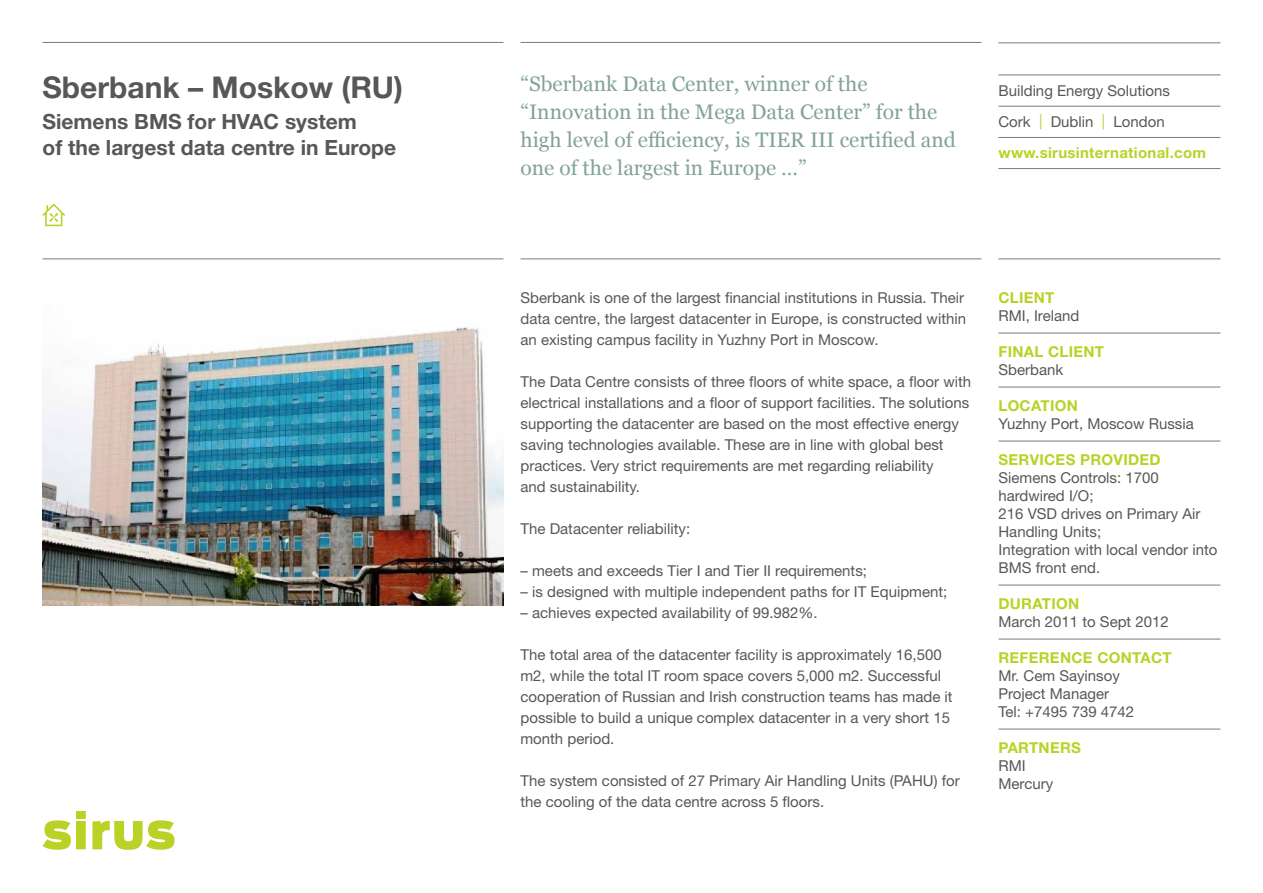
<style>
.page{position:relative;width:1263px;height:893px;background:#fff}
.page>*{position:absolute;margin:0;border:0;box-sizing:border-box;transform-origin:0 0}
.t1{font:700 30px "Helvetica Neue";color:#575756}
.t2{font:21px/28.2px "Georgia";color:#83a397}
.t3{font:700 21px/25.2px "Helvetica Neue";color:#575756}
.t4{font:15px/21px "Helvetica Neue";color:#575756}
.t5{font:700 15px "Helvetica Neue";letter-spacing:.02em;color:#bad126}
.s1{color:#bad126}
</style>
<div class="page">
<svg style="left:43px;top:811px;width:43px;height:39px"></svg>
<svg style="left:92px;top:820px;width:82px;height:30px"></svg>
<hr style="left:520px;top:259px;width:461px;height:1px;background:#7c7b7b">
<hr style="left:43px;top:259px;width:460px;height:1px;background:#7c7b7b">
<hr style="left:520px;top:42px;width:461px;height:1px;background:#7c7b7b">
<hr style="left:43px;top:42px;width:460px;height:1px;background:#7c7b7b">
<hr style="left:998px;top:259px;width:222px;height:1px;background:#7c7b7b">
<hr style="left:998px;top:43px;width:222px;height:1px;background:#7c7b7b">
<hr style="left:998px;top:168px;width:222px;height:1px;background:#7c7b7b">
<hr style="left:998px;top:137px;width:222px;height:1px;background:#7c7b7b">
<hr style="left:998px;top:106px;width:222px;height:1px;background:#7c7b7b">
<hr style="left:998px;top:75px;width:222px;height:1px;background:#7c7b7b">
<hr style="left:998px;top:333px;width:222px;height:1px;background:#7c7b7b">
<hr style="left:998px;top:387px;width:222px;height:1px;background:#7c7b7b">
<hr style="left:998px;top:441px;width:222px;height:1px;background:#7c7b7b">
<hr style="left:998px;top:585px;width:222px;height:1px;background:#7c7b7b">
<hr style="left:998px;top:639px;width:222px;height:1px;background:#7c7b7b">
<hr style="left:998px;top:729px;width:222px;height:1px;background:#7c7b7b">
<svg style="left:42px;top:204px;width:23px;height:22px"></svg>
<img style="left:43px;top:327px;width:460px;height:278px">
<h1 class="t1" style="left:43px;top:69px;width:362px">Sberbank – Moskow (RU)</h1>
<h2 class="t3" style="left:43px;top:109px;width:355px">Siemens BMS for HVAC system<br>of the largest data centre in Europe</h2>
<h2 class="t2" style="left:520px;top:68px;width:437px">“Sberbank Data Center, winner of the “Innovation in the Mega Data Center” for the high level of efficiency, is TIER III certified and one of the largest in Europe …”</h2>
<p class="t4" style="left:998px;top:80px;width:173px">Building Energy Solutions</p>
<p class="t4" style="left:998px;top:111px;width:168px">Cork <span class="s1">|</span> Dublin <span class="s1">|</span> London</p>
<p class="t5" style="left:998px;top:144px;width:209px">www.sirusinternational.com</p>
<p class="t4" style="left:520px;top:287px;width:447px">Sberbank is one of the largest financial institutions in Russia. Their data centre, the largest datacenter in Europe, is constructed within an existing campus facility in Yuzhny Port in Moscow.</p>
<p class="t4" style="left:520px;top:371px;width:452px">The Data Centre consists of three floors of white space, a floor with electrical installations and a floor of support facilities. The solutions supporting the datacenter are based on the most effective energy saving technologies available. These are in line with global best practices. Very strict requirements are met regarding reliability<br>and sustainability.</p>
<p class="t4" style="left:520px;top:518px;width:171px">The Datacenter reliability:</p>
<p class="t4" style="left:520px;top:560px;width:348px">– meets and exceeds Tier I and Tier II requirements;</p>
<p class="t4" style="left:520px;top:581px;width:428px">– is designed with multiple independent paths for IT Equipment;</p>
<p class="t4" style="left:520px;top:602px;width:299px">– achieves expected availability of 99.982%.</p>
<p class="t4" style="left:520px;top:644px;width:434px">The total area of the datacenter facility is approximately 16,500 m2, while the total IT room space covers 5,000 m2. Successful cooperation of Russian and Irish construction teams has made it possible to build a unique complex datacenter in a very short 15 month period.</p>
<p class="t4" style="left:520px;top:770px;width:441px">The system consisted of 27 Primary Air Handling Units (PAHU) for the cooling of the data centre across 5 floors.</p>
<p class="t5" style="left:998px;top:289px;width:57px">CLIENT</p>
<p class="t4" style="left:998px;top:305px;width:82px">RMI, Ireland</p>
<p class="t5" style="left:998px;top:343px;width:107px">FINAL CLIENT</p>
<p class="t4" style="left:998px;top:359px;width:66px">Sberbank</p>
<p class="t5" style="left:998px;top:397px;width:81px">LOCATION</p>
<p class="t4" style="left:998px;top:413px;width:197px">Yuzhny Port, Moscow Russia</p>
<p class="t5" style="left:998px;top:451px;width:164px">SERVICES PROVIDED</p>
<p class="t4" style="left:998px;top:469px;width:220px;line-height:18px">Siemens Controls: 1700 hardwired I/O;<br>216 VSD drives on Primary Air<br>Handling Units;<br>Integration with local vendor into<br>BMS front end.</p>
<p class="t5" style="left:998px;top:595px;width:82px">DURATION</p>
<p class="t4" style="left:998px;top:611px;width:172px">March 2011 to Sept 2012</p>
<p class="t5" style="left:998px;top:649px;width:175px">REFERENCE CONTACT</p>
<p class="t4" style="left:998px;top:667px;width:137px;line-height:18px">Mr. Cem Sayinsoy<br>Project Manager<br>Tel: +7495 739 4742</p>
<p class="t5" style="left:998px;top:739px;width:84px">PARTNERS</p>
<p class="t4" style="left:998px;top:757px;width:56px;line-height:18px">RMI<br>Mercury</p>
</div>
